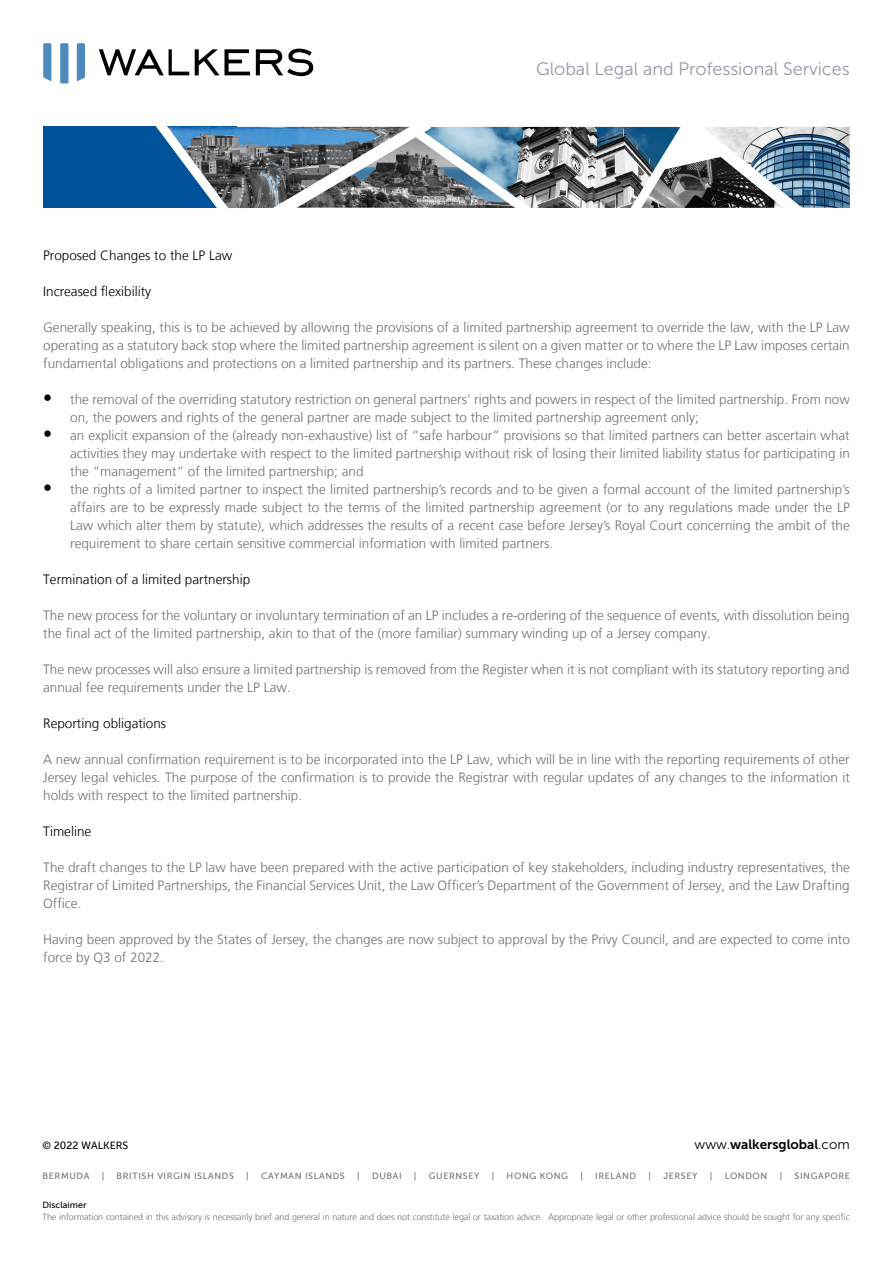
<style>
.page{position:relative;width:893px;height:1263px;background:#fff}
.page>*{position:absolute;margin:0;border:0;box-sizing:border-box;transform-origin:0 0}
.t1{font:18px "Museo Sans 300";color:#949ca1}
.t2{font:300 13.5px/18px "Frutiger LT";color:#717073;text-align:justify}
.t3{font:300 13.5px "Frutiger LT";color:#000}
.t4{font:13.5px "Museo Sans 700";color:#000}
.t5{font:10.5px "Museo Sans 500";color:#000}
.t6{font:300 9px "Frutiger LT";letter-spacing:-.01em;color:#717073}
.t7{font:9px "Museo Sans 500";letter-spacing:.065em;color:#717073}
.t8{font:9px "Museo Sans 500";color:#000}
.s1{font-size:18px;color:#000}
.s2{font-family:"Museo Sans 300"}
</style>
<div class="page">
<svg style="left:99px;top:49px;width:90px;height:26px"></svg>
<svg style="left:195px;top:49px;width:55px;height:26px"></svg>
<svg style="left:256px;top:49px;width:57px;height:27px"></svg>
<svg style="left:43px;top:43px;width:8px;height:38px"></svg>
<svg style="left:60px;top:43px;width:8px;height:40px"></svg>
<svg style="left:77px;top:43px;width:8px;height:38px"></svg>
<div style="left:43px;top:127px;width:194px;height:81px;background:#00539b"></div>
<img style="left:237px;top:127px;width:383px;height:81px">
<img style="left:819px;top:127px;width:31px;height:81px">
<svg style="left:145px;top:126px;width:92px;height:82px"></svg>
<svg style="left:258px;top:126px;width:288px;height:82px;background:#7d8c96"></svg>
<svg style="left:620px;top:126px;width:199px;height:82px"></svg>
<h1 class="t1" style="left:536px;top:59px;width:315px">Global Legal and Professional Services</h1>
<p class="t3" style="left:43px;top:248px;width:191px">Proposed Changes to the LP Law</p>
<p class="t3" style="left:43px;top:284px;width:109px">Increased flexibility</p>
<p class="t2" style="left:43px;top:319px;width:808px">Generally speaking, this is to be achieved by allowing the provisions of a limited partnership agreement to override the law, with the LP Law operating as a statutory back stop where the limited partnership agreement is silent on a given matter or to where the LP Law imposes certain fundamental obligations and protections on a limited partnership and its partners. These changes include:</p>
<p class="t2" style="left:70px;top:391px;width:781px;text-indent:-27px"><span class="s1">•</span> the removal of the overriding statutory restriction on general partners’ rights and powers in respect of the limited partnership. From now on, the powers and rights of the general partner are made subject to the limited partnership agreement only;</p>
<p class="t2" style="left:70px;top:427px;width:781px;text-indent:-27px"><span class="s1">•</span> an explicit expansion of the (already non-exhaustive) list of “safe harbour” provisions so that limited partners can better ascertain what activities they may undertake with respect to the limited partnership without risk of losing their limited liability status for participating in the “management” of the limited partnership; and</p>
<p class="t2" style="left:70px;top:481px;width:781px;text-indent:-27px"><span class="s1">•</span> the rights of a limited partner to inspect the limited partnership’s records and to be given a formal account of the limited partnership’s affairs are to be expressly made subject to the terms of the limited partnership agreement (or to any regulations made under the LP Law which alter them by statute), which addresses the results of a recent case before Jersey’s Royal Court concerning the ambit of the requirement to share certain sensitive commercial information with limited partners.</p>
<p class="t3" style="left:43px;top:572px;width:209px">Termination of a limited partnership</p>
<p class="t2" style="left:43px;top:607px;width:808px">The new process for the voluntary or involuntary termination of an LP includes a re-ordering of the sequence of events, with dissolution being the final act of the limited partnership, akin to that of the (more familiar) summary winding up of a Jersey company.</p>
<p class="t2" style="left:43px;top:661px;width:808px">The new processes will also ensure a limited partnership is removed from the Register when it is not compliant with its statutory reporting and annual fee requirements under the LP Law.</p>
<p class="t3" style="left:43px;top:716px;width:125px">Reporting obligations</p>
<p class="t2" style="left:43px;top:751px;width:808px">A new annual confirmation requirement is to be incorporated into the LP Law, which will be in line with the reporting requirements of other Jersey legal vehicles. The purpose of the confirmation is to provide the Registrar with regular updates of any changes to the information it holds with respect to the limited partnership.</p>
<p class="t3" style="left:43px;top:824px;width:49px">Timeline</p>
<p class="t2" style="left:43px;top:859px;width:808px">The draft changes to the LP law have been prepared with the active participation of key stakeholders, including industry representatives, the Registrar of Limited Partnerships, the Financial Services Unit, the Law Officer’s Department of the Government of Jersey, and the Law Drafting Office.</p>
<p class="t2" style="left:43px;top:931px;width:808px">Having been approved by the States of Jersey, the changes are now subject to approval by the Privy Council, and are expected to come into force by Q3 of 2022.</p>
<p class="t5" style="left:43px;top:1139px;width:87px">© 2022 WALKERS</p>
<p class="t4" style="left:695px;top:1136px;width:157px"><span class="s2">www.</span>walkersglobal<span class="s2">.com</span></p>
<p class="t7" style="left:43px;top:1171px;width:48px">BERMUDA</p>
<p class="t7" style="left:102px;top:1171px;width:4px">|</p>
<p class="t7" style="left:117px;top:1171px;width:119px">BRITISH VIRGIN ISLANDS</p>
<p class="t7" style="left:246px;top:1171px;width:4px">|</p>
<p class="t7" style="left:261px;top:1171px;width:85px">CAYMAN ISLANDS</p>
<p class="t7" style="left:357px;top:1171px;width:4px">|</p>
<p class="t7" style="left:372px;top:1171px;width:31px">DUBAI</p>
<p class="t7" style="left:414px;top:1171px;width:4px">|</p>
<p class="t7" style="left:429px;top:1171px;width:52px">GUERNSEY</p>
<p class="t7" style="left:492px;top:1171px;width:4px">|</p>
<p class="t7" style="left:507px;top:1171px;width:63px">HONG KONG</p>
<p class="t7" style="left:580px;top:1171px;width:4px">|</p>
<p class="t7" style="left:595px;top:1171px;width:42px">IRELAND</p>
<p class="t7" style="left:649px;top:1171px;width:4px">|</p>
<p class="t7" style="left:663px;top:1171px;width:36px">JERSEY</p>
<p class="t7" style="left:710px;top:1171px;width:4px">|</p>
<p class="t7" style="left:725px;top:1171px;width:44px">LONDON</p>
<p class="t7" style="left:780px;top:1171px;width:4px">|</p>
<p class="t7" style="left:795px;top:1171px;width:57px">SINGAPORE</p>
<p class="t8" style="left:43px;top:1200px;width:45px">Disclaimer</p>
<p class="t6" style="left:43px;top:1211px;width:809px">The information contained in this advisory is necessarily brief and general in nature and does not constitute legal or taxation advice. Appropriate legal or other professional advice should be sought for any specific</p>
</div>
